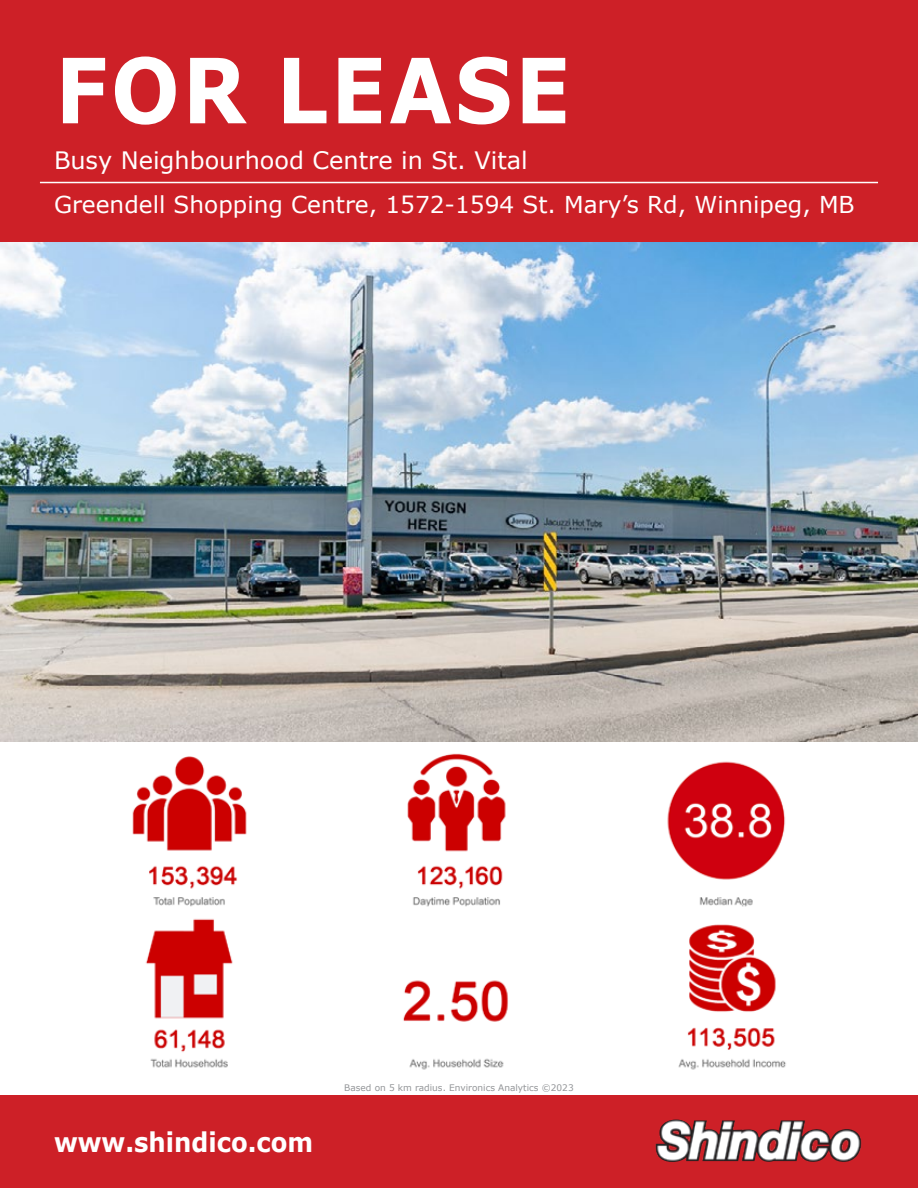
<style>
.page{position:relative;width:918px;height:1188px;background:#fff}
.page>*{position:absolute;margin:0;border:0;box-sizing:border-box;transform-origin:0 0}
.t1{font:700 90px "Verdana";letter-spacing:.035em;color:#fff;scale:.9 1}
.t2{font:700 27px "Verdana";color:#fff;scale:.9 1}
.t3{font:24px "Verdana";color:#fff}
.t4{font:23.25px "Verdana";color:#fff}
.t5{font:9px "Verdana";color:#939598}
</style>
<div class="page">
<div style="left:0;top:0;width:918px;height:243px;background:#cd2027"></div>
<hr style="left:40px;top:182px;width:838px;height:1px;background:#fff">
<img style="left:0;top:243px;width:918px;height:499px">
<img style="left:132px;top:753px;width:654px;height:317px">
<div style="left:0;top:1096px;width:918px;height:92px;background:#cd2027"></div>
<img style="left:655px;top:1120px;width:207px;height:42px">
<h1 class="t1" style="left:55px;top:27px;width:574px">FOR LEASE</h1>
<p class="t3" style="left:54px;top:144px;width:475px">Busy Neighbourhood Centre in St. Vital</p>
<p class="t4" style="left:54px;top:188px;width:802px">Greendell Shopping Centre, 1572-1594 St. Mary’s Rd, Winnipeg, MB</p>
<p class="t2" style="left:54px;top:1123px;width:289px">www.shindico.com</p>
<p class="t5" style="left:344px;top:1082px;width:231px">Based on 5 km radius. Environics Analytics ©2023</p>
</div>
